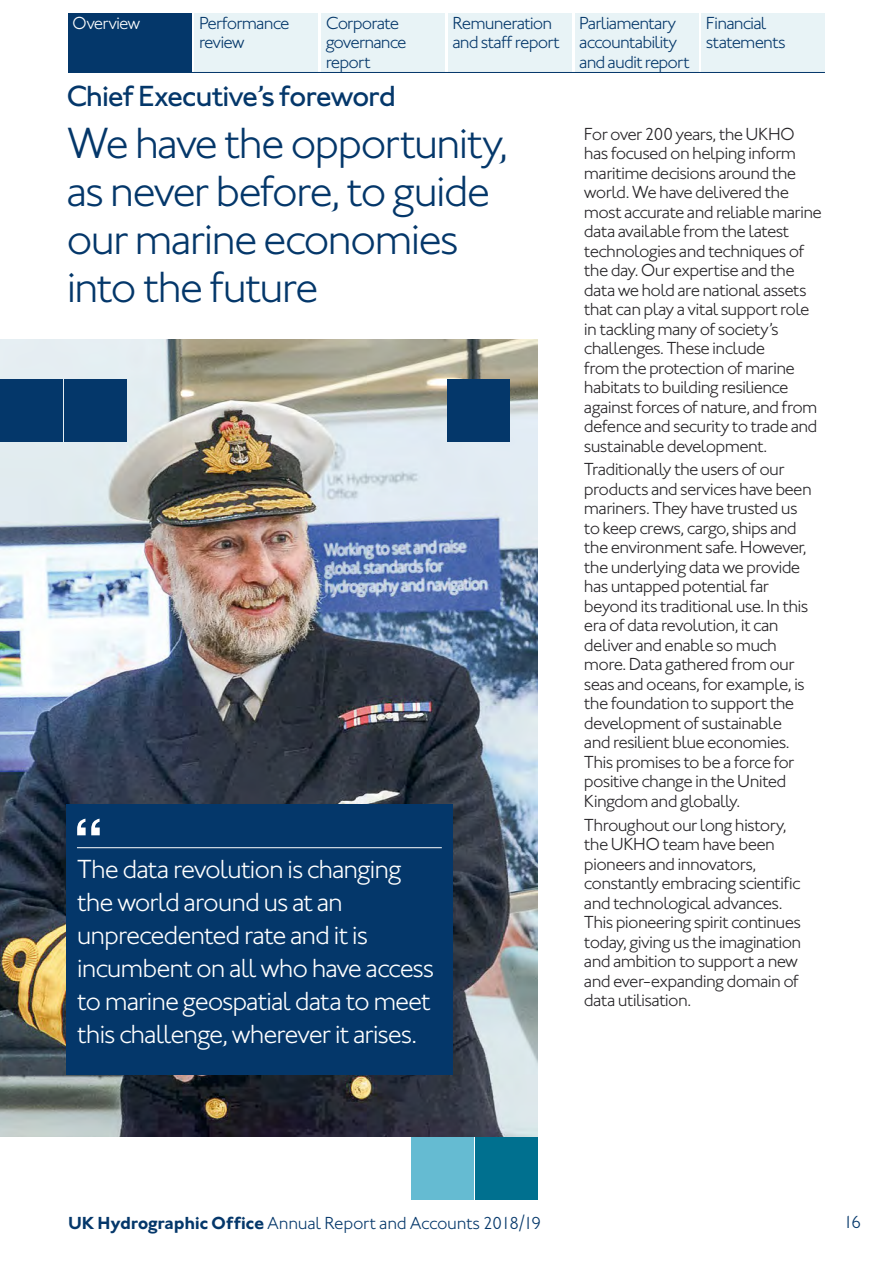
<style>
.page{position:relative;width:893px;height:1263px;background:#fff}
.page>*{position:absolute;margin:0;border:0;box-sizing:border-box;transform-origin:0 0}
.MainHeading_30pt{font:300 45px/48px "Johnston ITC Std";letter-spacing:-.045em;color:#04376a}
.t1{font:500 30px "Johnston ITC Std";letter-spacing:-.04em;color:#04376a}
.Quote_18_22{font:300 27px/33px "Johnston ITC Std";letter-spacing:-.04em;color:#fff}
.BodyText{font:300 18px/19.5px "Johnston ITC Std";letter-spacing:-.04em;color:#252326}
.t2{font:300 18px/19.2px "Johnston ITC Std";letter-spacing:-.05em;color:#04376a}
.t3{font:300 18px "Johnston ITC Std";letter-spacing:-.02em;color:#04376a}
.t4{font:300 18px "Johnston ITC Std";letter-spacing:-.045em;color:#fff}
.s1{font-weight:700}
</style>
<div class="page">
<img style="left:0;top:339px;width:537px;height:798px">
<div style="left:66px;top:804px;width:386px;height:271px;background:#04376a"></div>
<hr style="left:77px;top:847px;width:365px;height:1px;background:#fff">
<svg style="left:77px;top:819px;width:23px;height:16px"></svg>
<div style="left:447px;top:379px;width:63px;height:62px;background:#04376a"></div>
<div style="left:411px;top:1138px;width:63px;height:62px;background:#65bbd2"></div>
<div style="left:475px;top:1138px;width:62px;height:62px;background:#00708f"></div>
<div style="left:64px;top:379px;width:63px;height:62px;background:#04376a"></div>
<div style="left:0;top:379px;width:63px;height:62px;background:#04376a"></div>
<div style="left:702px;top:13px;width:123px;height:59px;background:#e8f3f6"></div>
<div style="left:575px;top:13px;width:123px;height:59px;background:#e8f3f6"></div>
<div style="left:448px;top:13px;width:123px;height:59px;background:#e8f3f6"></div>
<div style="left:321px;top:13px;width:124px;height:59px;background:#e8f3f6"></div>
<div style="left:195px;top:13px;width:123px;height:59px;background:#e8f3f6"></div>
<hr style="left:68px;top:72px;width:757px;height:1px;background:#04376a">
<div style="left:68px;top:13px;width:123px;height:59px;background:#04376a"></div>
<p class="t4" style="left:72px;top:12px;width:70px">Overview</p>
<p class="t2" style="left:199px;top:14px;width:92px">Performance review</p>
<p class="t2" style="left:326px;top:14px;width:82px">Corporate governance report</p>
<p class="t2" style="left:452px;top:14px;width:109px">Remuneration and staff report</p>
<h3 class="t1" style="left:66px;top:79px;width:331px">Chief Executive’s foreword</h3>
<p class="MainHeading_30pt" style="left:66px;top:119px;width:443px">We have the opportunity, as never before, to guide our marine economies into the future</p>
<p class="Quote_18_22" style="left:77px;top:852px;width:359px">The data revolution is changing the world around us at an unprecedented rate and it is incumbent on all who have access to marine geospatial data to meet this challenge, wherever it arises.</p>
<p class="t2" style="left:579px;top:14px;width:112px">Parliamentary accountability and audit report</p>
<p class="t2" style="left:706px;top:14px;width:81px">Financial statements</p>
<p class="BodyText" style="left:584px;top:124px;width:239px">For over 200 years, the UKHO has focused on helping inform maritime decisions around the world. We have delivered the most accurate and reliable marine data available from the latest technologies and techniques of the day. Our expertise and the data we hold are national assets that can play a vital support role in tackling many of society’s challenges. These include<br>from the protection of marine habitats to building resilience against forces of nature, and from defence and security to trade and sustainable development.</p>
<p class="BodyText" style="left:584px;top:460px;width:229px">Traditionally the users of our products and services have been mariners. They have trusted us to keep crews, cargo, ships and the environment safe. However, the underlying data we provide has untapped potential far beyond its traditional use. In this era of data revolution, it can deliver and enable so much more. Data gathered from our seas and oceans, for example, is the foundation to support the development of sustainable and resilient blue economies.<br>This promises to be a force for positive change in the United<br>Kingdom and globally.</p>
<p class="BodyText" style="left:584px;top:815px;width:219px">Throughout our long history, the UKHO team have been pioneers and innovators, constantly embracing scientific and technological advances.<br>This pioneering spirit continues today, giving us the imagination and ambition to support a new and ever-expanding domain of data utilisation.</p>
<p class="t3" style="left:68px;top:1212px;width:475px"><span class="s1">UK Hydrographic Office</span> Annual Report and Accounts 2018/19</p>
<p class="t2" style="left:843px;top:1213px;width:20px">16</p>
</div>
